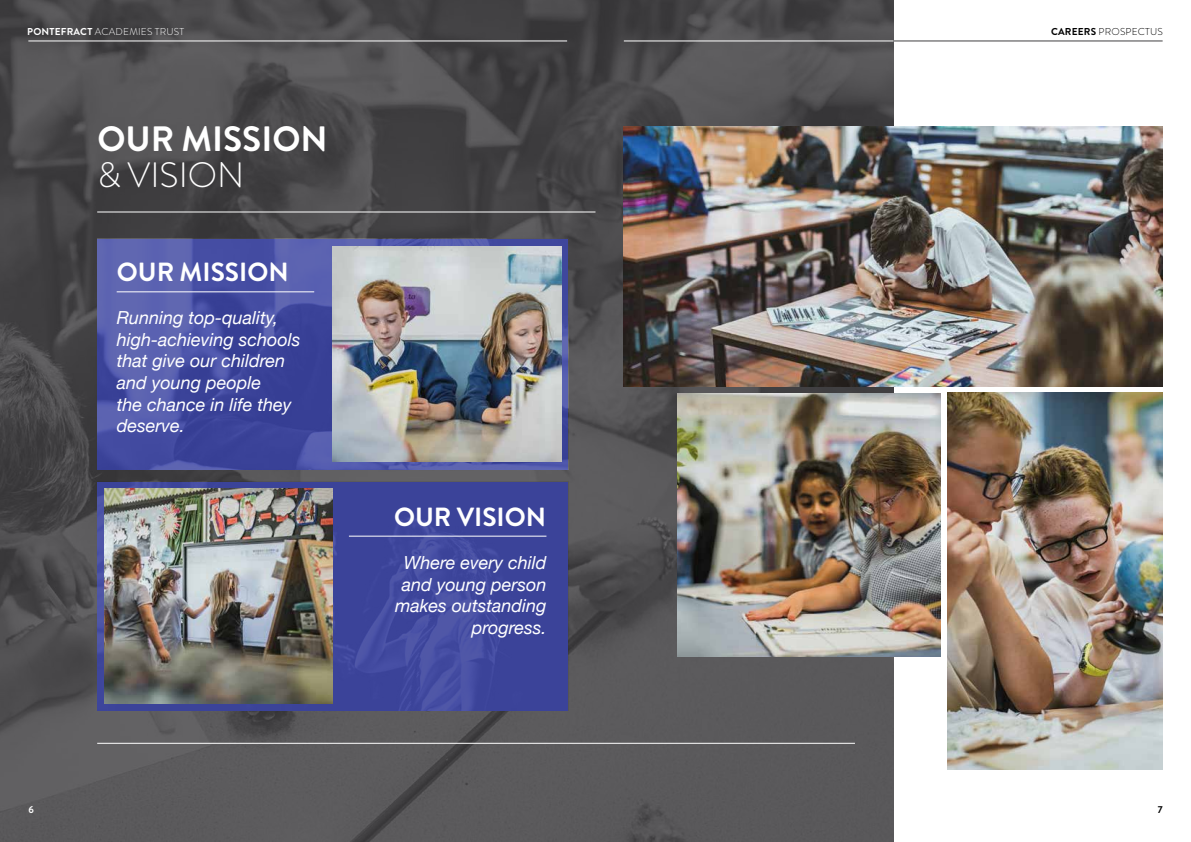
<style>
.page{position:relative;width:1191px;height:842px;background:#fff}
.page>*{position:absolute;margin:0;border:0;box-sizing:border-box;transform-origin:0 0}
.t1{font:700 35.2px "Brandon Grotesque";color:#fff}
.t2{font:300 35.2px "Brandon Grotesque";color:#fff}
.t3{font:700 26.2px "Brandon Grotesque";color:#fff}
.t4{font:italic 18px/21.6px "Helvetica Neue";color:#fff}
.t5{font:300 10px "Brandon Grotesque";letter-spacing:.02em;color:#fff}
.t6{font:300 10px "Brandon Grotesque";letter-spacing:.02em;color:#000}
.t7{font:700 10px "Brandon Grotesque";color:#000}
.t8{font:700 10px "Brandon Grotesque";color:#fff}
.s1{font-weight:700}
</style>
<div class="page">
<hr style="left:624px;top:41px;width:538px;height:1px;background:#414042">
<img style="left:0;top:0;width:893px;height:842px">
<img style="left:97px;top:482px;width:471px;height:228px">
<img style="left:97px;top:239px;width:471px;height:230px">
<hr style="left:28px;top:41px;width:539px;height:1px;background:#fff">
<hr style="left:97px;top:211px;width:498px;height:1px;background:#fff">
<hr style="left:97px;top:743px;width:758px;height:1px;background:#fff">
<hr style="left:117px;top:291px;width:197px;height:1px;background:#fff">
<hr style="left:349px;top:536px;width:197px;height:1px;background:#fff">
<hr style="left:624px;top:41px;width:269px;height:1px;background:#fff">
<img style="left:104px;top:489px;width:229px;height:214px">
<img style="left:332px;top:247px;width:229px;height:215px">
<img style="left:624px;top:127px;width:538px;height:260px">
<img style="left:947px;top:393px;width:215px;height:377px">
<img style="left:677px;top:393px;width:263px;height:264px">
<p class="t5" style="left:27px;top:25px;width:158px"><span class="s1">PONTEFRACT</span> ACADEMIES TRUST</p>
<h1 class="t1" style="left:97px;top:115px;width:232px">OUR MISSION</h1>
<h1 class="t2" style="left:97px;top:151px;width:149px">&amp; VISION</h1>
<h2 class="t3" style="left:117px;top:254px;width:173px">OUR MISSION</h2>
<p class="t4" style="left:117px;top:308px;width:185px">Running top-quality, high-achieving schools that give our children and young people<br>the chance in life they deserve.</p>
<p class="t8" style="left:28px;top:802px;width:7px">6</p>
<h2 class="t3" style="left:394px;top:499px;width:153px">OUR VISION</h2>
<p class="t4" style="left:395px;top:553px;width:153px;text-align:right">Where every child and young person makes outstanding progress.</p>
<p class="t6" style="left:1051px;top:25px;width:113px"><span class="s1">CAREERS</span> PROSPECTUS</p>
<p class="t7" style="left:1157px;top:802px;width:6px">7</p>
</div>
